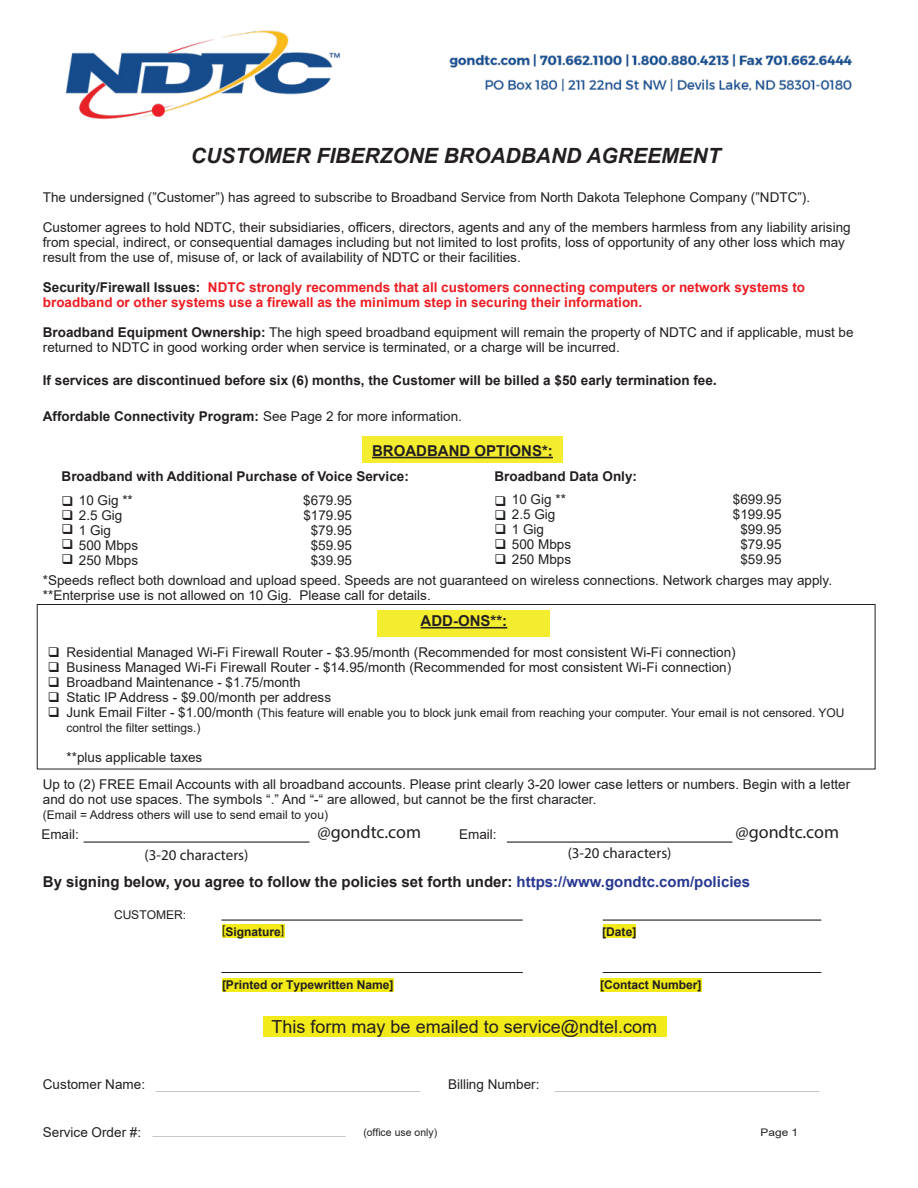
<style>
.page{position:relative;width:918px;height:1188px;background:#fff}
.page>*{position:absolute;margin:0;border:0;box-sizing:border-box;transform-origin:0 0}
.t1{font:italic 700 21px "Arial";color:#231f20}
.t2{font:18px "Arial";color:#231f20}
.t3{font:18px "Myriad Pro";color:#231f20}
.t4{font:700 15px "Arial";color:#231f20}
.t5{font:15px "Myriad Pro";color:#231f20}
.t6{font:13.5px/15px "Arial";color:#231f20}
.t7{font:700 13.5px "Arial";color:#231f20}
.t8{font:700 13.5px/15px "Arial";color:#ee1d23}
.t9{font:13.5px/15px "Wingdings";color:#231f20;text-align:justify}
.t10{font:12px/15px "Arial";color:#231f20}
.t11{font:700 12px "Arial";color:#231f20}
.t12{font:10.5px "Arial";color:#231f20}
.t13{font:10.5px "Arial";color:#231f20;scale:1.13 1}
.s1{color:#231f20}
.s2{font-weight:700}
.s3{font-size:15px}
.s4{font-weight:400}
.s5{font-size:13.5px}
.s6{color:#283890}
</style>
<div class="page">
<img style="left:65px;top:30px;width:788px;height:89px">
<div style="left:362px;top:437px;width:201px;height:26px;background:#f4ed2f"></div>
<hr style="left:372px;top:457px;width:181px;height:1px;background:#231f20">
<div style="left:37px;top:604px;width:838px;height:165px;border:1px solid #231f20"></div>
<div style="left:378px;top:610px;width:172px;height:26px;background:#f4ed2f"></div>
<hr style="left:421px;top:627px;width:86px;height:2px;background:#231f20">
<hr style="left:221px;top:920px;width:302px;height:1px;background:#231f20">
<hr style="left:221px;top:972px;width:302px;height:1px;background:#231f20">
<hr style="left:603px;top:920px;width:218px;height:1px;background:#231f20">
<hr style="left:603px;top:972px;width:218px;height:1px;background:#231f20">
<div style="left:222px;top:924px;width:62px;height:14px;background:#f2eb19"></div>
<div style="left:603px;top:924px;width:32px;height:14px;background:#f2eb19"></div>
<div style="left:222px;top:978px;width:171px;height:14px;background:#f2eb19"></div>
<div style="left:600px;top:978px;width:101px;height:14px;background:#f2eb19"></div>
<div style="left:263px;top:1016px;width:403px;height:21px;background:#f2eb19"></div>
<hr style="left:507px;top:842px;width:225px;height:1px;background:#231f20">
<hr style="left:84px;top:842px;width:225px;height:1px;background:#231f20">
<h1 class="t1" style="left:191px;top:142px;width:531px">CUSTOMER FIBERZONE BROADBAND AGREEMENT</h1>
<p class="t6" style="left:43px;top:190px;width:769px">The undersigned (”Customer”) has agreed to subscribe to Broadband Service from North Dakota Telephone Company (”NDTC”).</p>
<p class="t6" style="left:43px;top:220px;width:809px">Customer agrees to hold NDTC, their subsidiaries, officers, directors, agents and any of the members harmless from any liability arising from special, indirect, or consequential damages including but not limited to lost profits, loss of opportunity of any other loss which may result from the use of, misuse of, or lack of availability of NDTC or their facilities.</p>
<p class="t8" style="left:43px;top:280px;width:764px"><span class="s1">Security/Firewall Issues:</span> NDTC strongly recommends that all customers connecting computers or network systems to broadband or other systems use a firewall as the minimum step in securing their information.</p>
<p class="t6" style="left:43px;top:325px;width:812px"><span class="s2">Broadband Equipment Ownership:</span> The high speed broadband equipment will remain the property of NDTC and if applicable, must be returned to NDTC in good working order when service is terminated, or a charge will be incurred.</p>
<p class="t7" style="left:43px;top:371px;width:676px">If services are discontinued before six (6) months, the Customer will be billed a $50 early termination fee<span class="s3">.</span></p>
<p class="t7" style="left:43px;top:407px;width:421px">Affordable Connectivity Program: <span class="s4">See Page 2 for more information.</span></p>
<p class="t4" style="left:372px;top:440px;width:182px">BROADBAND OPTIONS*:</p>
<p class="t6" style="left:512px;top:491px;width:56px">10 Gig **</p>
<p class="t6" style="left:733px;top:491px;width:50px">$699.95</p>
<p class="t6" style="left:512px;top:506px;width:45px">2.5 Gig</p>
<p class="t6" style="left:733px;top:506px;width:50px">$199.95</p>
<p class="t6" style="left:495px;top:521px;width:51px">❑ 1 Gig</p>
<p class="t6" style="left:740px;top:521px;width:43px">$99.95</p>
<p class="t6" style="left:495px;top:536px;width:78px">❑ 500 Mbps</p>
<p class="t6" style="left:740px;top:536px;width:43px">$79.95</p>
<p class="t6" style="left:495px;top:551px;width:78px">❑ 250 Mbps</p>
<p class="t6" style="left:740px;top:551px;width:43px">$59.95</p>
<p class="t7" style="left:62px;top:467px;width:349px">Broadband with Additional Purchase of Voice Service:</p>
<p class="t7" style="left:495px;top:467px;width:144px">Broadband Data Only:</p>
<p class="t6" style="left:62px;top:493px;width:73px">❑ 10 Gig **</p>
<p class="t6" style="left:303px;top:493px;width:50px">$679.95</p>
<p class="t6" style="left:62px;top:508px;width:62px">❑ 2.5 Gig</p>
<p class="t6" style="left:303px;top:508px;width:50px">$179.95</p>
<p class="t6" style="left:79px;top:523px;width:34px">1 Gig</p>
<p class="t6" style="left:311px;top:523px;width:43px">$79.95</p>
<p class="t6" style="left:62px;top:538px;width:78px">❑ 500 Mbps</p>
<p class="t6" style="left:311px;top:538px;width:43px">$59.95</p>
<p class="t6" style="left:62px;top:553px;width:78px">❑ 250 Mbps</p>
<p class="t6" style="left:43px;top:550px;width:791px;line-height:20.1px;text-indent:268px">$39.95<br>*Speeds reflect both download and upload speed. Speeds are not guaranteed on wireless connections. Network charges may apply.</p>
<p class="t6" style="left:43px;top:588px;width:389px">**Enterprise use is not allowed on 10 Gig. Please call for details.</p>
<p class="t9" style="left:48px;top:644px;width:14px">❑ ❑ ❑ ❑ ❑</p>
<p class="t4" style="left:421px;top:610px;width:88px">ADD-ONS**:</p>
<p class="t6" style="left:67px;top:644px;width:671px">Residential Managed Wi-Fi Firewall Router - $3.95/month (Recommended for most consistent Wi-Fi connection)<br>Business Managed Wi-Fi Firewall Router - $14.95/month (Recommended for most consistent Wi-Fi connection)<br>Broadband Maintenance - $1.75/month<br>Static IP Address - $9.00/month per address</p>
<p class="t10" style="left:67px;top:705px;width:779px"><span class="s5">Junk Email Filter - $1.00/month</span> (This feature will enable you to block junk email from reaching your computer. Your email is not censored. YOU control the filter settings.)</p>
<p class="t6" style="left:67px;top:749px;width:137px">**plus applicable taxes</p>
<p class="t6" style="left:43px;top:777px;width:809px">Up to (2) FREE Email Accounts with all broadband accounts. Please print clearly 3-20 lower case letters or numbers. Begin with a letter and do not use spaces. The symbols “.” And “-“ are allowed, but cannot be the first character.</p>
<p class="t10" style="left:43px;top:807px;width:287px">(Email = Address others will use to send email to you)</p>
<h2 class="t3" style="left:317px;top:821px;width:105px">@gondtc.com</h2>
<h2 class="t3" style="left:735px;top:821px;width:105px">@gondtc.com</h2>
<p class="t6" style="left:41px;top:827px;width:39px">Email:</p>
<p class="t6" style="left:459px;top:827px;width:39px">Email:</p>
<p class="t5" style="left:145px;top:846px;width:105px">(3-20 characters)</p>
<p class="t5" style="left:568px;top:844px;width:105px">(3-20 characters)</p>
<p class="t4" style="left:43px;top:871px;width:709px">By signing below, you agree to follow the policies set forth under: <span class="s6">https://www.gondtc.com/policies</span></p>
<p class="t10" style="left:114px;top:907px;width:74px">CUSTOMER:</p>
<p class="t11" style="left:222px;top:923px;width:64px"><span class="s4">[</span>Signature<span class="s4">]</span></p>
<p class="t11" style="left:602px;top:923px;width:36px">[Date]</p>
<p class="t6" style="left:43px;top:1077px;width:104px">Customer Name:</p>
<p class="t6" style="left:43px;top:1125px;width:100px">Service Order #:</p>
<p class="t11" style="left:222px;top:977px;width:173px">[Printed or Typewritten Name]</p>
<p class="t11" style="left:600px;top:977px;width:103px">[Contact Number]</p>
<h2 class="t2" style="left:272px;top:1014px;width:387px">This form may be emailed to service@ndtel.com</h2>
<p class="t6" style="left:448px;top:1077px;width:93px">Billing Number:</p>
<p class="t12" style="left:363px;top:1125px;width:75px">(office use only)</p>
<p class="t13" style="left:761px;top:1125px;width:35px">Page 1</p>
</div>
